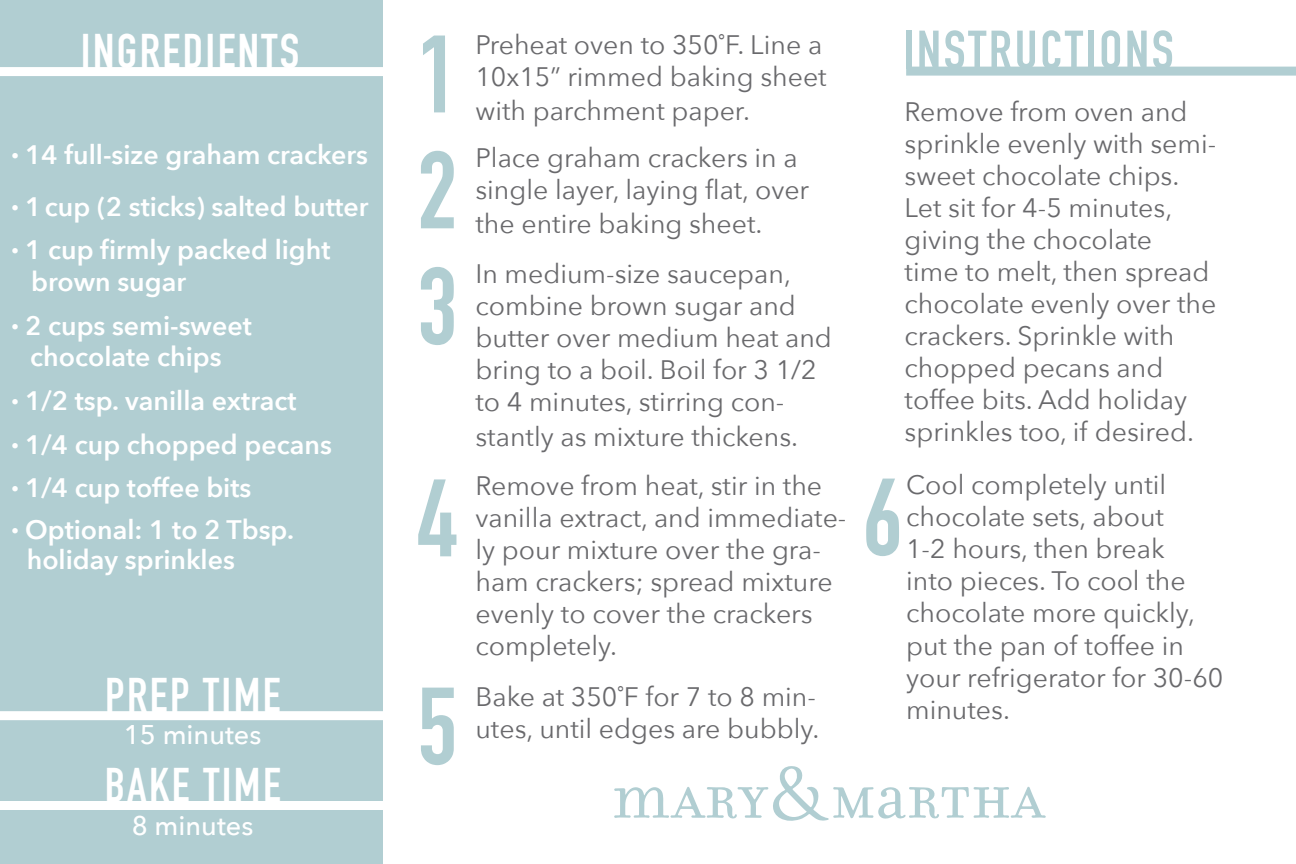
<style>
.page{position:relative;width:1296px;height:864px;background:#fff}
.page>*{position:absolute;margin:0;border:0;box-sizing:border-box;transform-origin:0 0}
.t1{font:700 108px "DIN Condensed";color:#b1ced2}
.t2{font:700 54px "DIN Condensed";letter-spacing:.05em;color:#b1ced2}
.t3{font:700 48px/89.7px "DIN Condensed";letter-spacing:.05em;color:#fff}
.t4{font:500 27px "Avenir Next";color:#fff}
.t5{font:26.7px/32.1px "Avenir Next";color:#69696c}
.t6{font:600 26.7px/43.2px "Avenir Next";color:#fff}
</style>
<div class="page">
<div style="left:0;top:0;width:382px;height:864px;background:#b1ced2"></div>
<div style="left:0;top:67px;width:383px;height:9px;background:#fff"></div>
<div style="left:0;top:711px;width:383px;height:9px;background:#fff"></div>
<div style="left:0;top:801px;width:383px;height:9px;background:#fff"></div>
<div style="left:906px;top:67px;width:390px;height:9px;background:#b1ced2"></div>
<svg style="left:614px;top:766px;width:432px;height:55px"></svg>
<h3 class="t3" style="left:81px;top:6px;width:220px">INGREDIENTS</h3>
<p class="t6" style="left:11px;top:129px;width:359px;line-height:51.3px"><sup>.</sup> 14 full-size graham crackers <sup>.</sup> 1 cup (2 sticks) salted butter</p>
<p class="t6" style="left:31px;top:233px;width:301px;line-height:31.8px;text-indent:-20px"><sup>.</sup> 1 cup firmly packed light brown sugar</p>
<p class="t6" style="left:11px;top:309px;width:242px;line-height:31.8px;text-align:center"><sup>.</sup> 2 cups semi-sweet chocolate chips</p>
<p class="t6" style="left:11px;top:378px;width:322px"><sup>.</sup> 1/2 tsp. vanilla extract<br><sup>.</sup> 1/4 cup chopped pecans <sup>.</sup> 1/4 cup toffee bits<br><sup>.</sup> Optional: 1 to 2 Tbsp.</p>
<p class="t6" style="left:27px;top:538px;width:210px">holiday sprinkles</p>
<h3 class="t3" style="left:105px;top:650px;width:177px">PREP TIME<br>BAKE TIME</h3>
<p class="t4" style="left:124px;top:712px;width:139px">15 minutes</p>
<p class="t4" style="left:132px;top:802px;width:123px">8 minutes</p>
<h1 class="t1" style="left:417px;top:2px;width:42px">1</h1>
<p class="t5" style="left:475px;top:27px;width:353px;line-height:33px">Preheat oven to 350˚F. Line a<br>10x15” rimmed baking sheet with parchment paper.</p>
<h1 class="t1" style="left:417px;top:118px;width:42px">2</h1>
<p class="t5" style="left:475px;top:140px;width:335px;line-height:33px">Place graham crackers in a single layer, laying flat, over the entire baking sheet.</p>
<h1 class="t1" style="left:417px;top:234px;width:42px">3</h1>
<p class="t5" style="left:475px;top:257px;width:358px">In medium-size saucepan, combine brown sugar and butter over medium heat and bring to a boil. Boil for 3 1/2 to 4 minutes, stirring con&shy;stantly as mixture thickens.</p>
<h1 class="t1" style="left:417px;top:446px;width:42px">4</h1>
<p class="t5" style="left:475px;top:469px;width:373px">Remove from heat, stir in the vanilla extract, and immediate&shy;ly pour mixture over the gra&shy;ham crackers; spread mixture evenly to cover the crackers completely.</p>
<h1 class="t1" style="left:417px;top:654px;width:42px">5</h1>
<p class="t5" style="left:475px;top:680px;width:346px">Bake at 350˚F for 7 to 8 min&shy;utes, until edges are bubbly.</p>
<h2 class="t2" style="left:903px;top:14px;width:272px">INSTRUCTIONS</h2>
<p class="t5" style="left:905px;top:94px;width:313px">Remove from oven and sprinkle evenly with semi&shy;sweet chocolate chips.<br>Let sit for 4-5 minutes, giving the chocolate<br>time to melt, then spread chocolate evenly over the crackers. Sprinkle with chopped pecans and toffee bits. Add holiday sprinkles too, if desired.</p>
<p class="t5" style="left:906px;top:468px;width:319px">Cool completely until chocolate sets, about<br>1-2 hours, then break<br>into pieces. To cool the chocolate more quickly, put the pan of toffee in your refrigerator for 30-60 minutes.</p>
<h1 class="t1" style="left:863px;top:445px;width:42px">6</h1>
</div>
